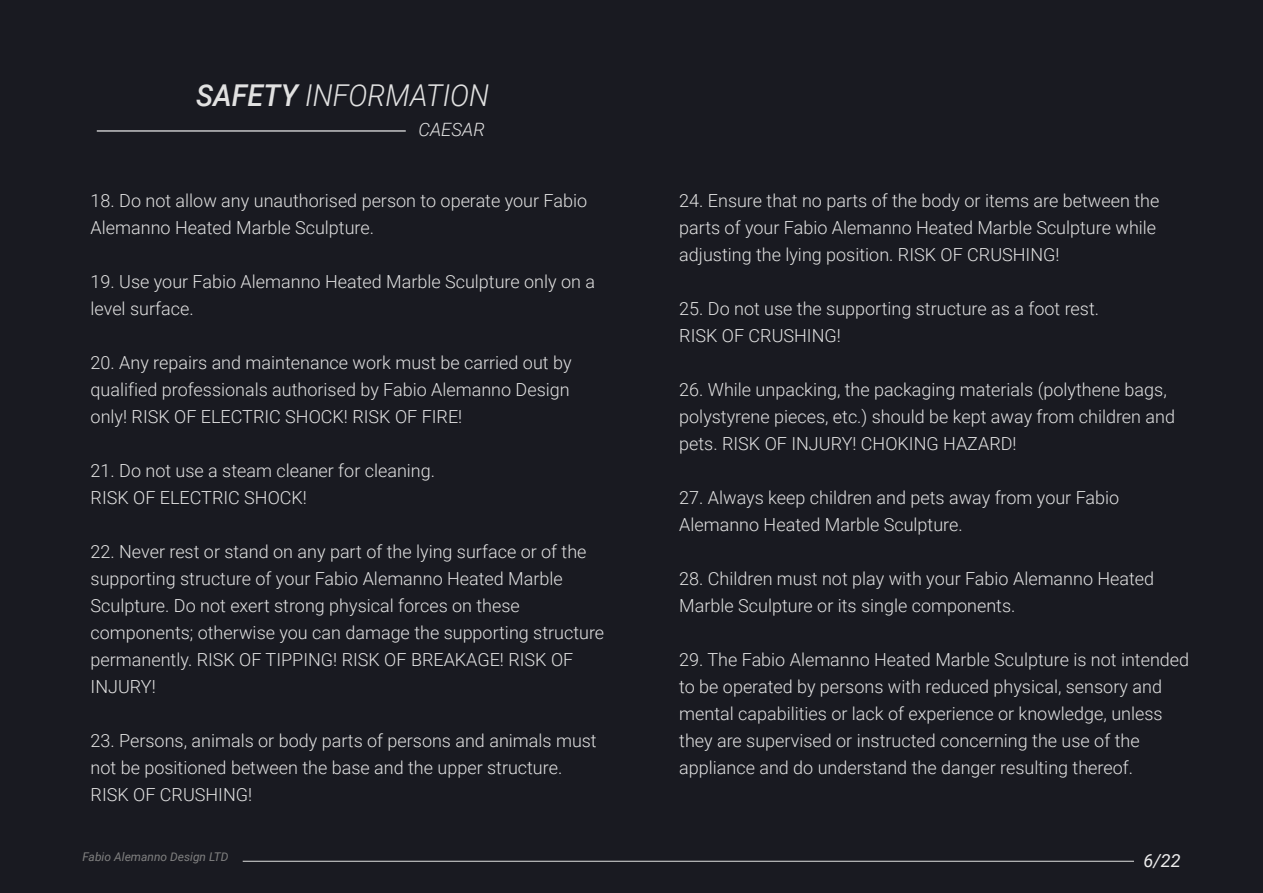
<style>
.page{position:relative;width:1263px;height:893px;background:#191a21}
.page>*{position:absolute;margin:0;border:0;box-sizing:border-box;transform-origin:0 0}
.t1{font:italic 300 30.15px "Roboto";color:#e1e1e1;scale:.96 1}
.t2{font:italic 300 18.45px "Roboto";color:#e1e1e1}
.t3{font:300 18px/27px "Roboto";color:#e1e1e1}
.t4{font:italic 18px "Roboto";color:#ededed}
.t5{font:italic 12px "Roboto";color:#808080}
.s1{font-weight:500}
</style>
<div class="page">
<hr style="left:243px;top:861px;width:891px;height:1px;background:#e1e1e1">
<hr style="left:97px;top:130px;width:309px;height:2px;background:#fff">
<h1 class="t1" style="left:196px;top:74px;width:307px"><span class="s1">SAFETY</span> INFORMATION</h1>
<p class="t2" style="left:418px;top:116px;width:68px">CAESAR</p>
<p class="t3" style="left:91px;top:187px;width:498px">18. Do not allow any unauthorised person to operate your Fabio<br>Alemanno Heated Marble Sculpture.</p>
<p class="t3" style="left:91px;top:268px;width:506px">19. Use your Fabio Alemanno Heated Marble Sculpture only on a level surface.</p>
<p class="t3" style="left:91px;top:349px;width:482px;text-align:justify">20. Any repairs and maintenance work must be carried out by qualified professionals authorised by Fabio Alemanno Design only! RISK OF ELECTRIC SHOCK! RISK OF FIRE!</p>
<p class="t3" style="left:91px;top:457px;width:346px">21. Do not use a steam cleaner for cleaning.<br>RISK OF ELECTRIC SHOCK!</p>
<p class="t3" style="left:91px;top:538px;width:515px">22. Never rest or stand on any part of the lying surface or of the supporting structure of your Fabio Alemanno Heated Marble Sculpture. Do not exert strong physical forces on these components; otherwise you can damage the supporting structure permanently. RISK OF TIPPING! RISK OF BREAKAGE! RISK OF INJURY!</p>
<p class="t3" style="left:91px;top:727px;width:508px">23. Persons, animals or body parts of persons and animals must not be positioned between the base and the upper structure.<br>RISK OF CRUSHING!</p>
<p class="t5" style="left:82px;top:848px;width:148px">Fabio Alemanno Design LTD</p>
<p class="t3" style="left:679px;top:187px;width:482px">24. Ensure that no parts of the body or items are between the parts of your Fabio Alemanno Heated Marble Sculpture while adjusting the lying position. RISK OF CRUSHING!</p>
<p class="t3" style="left:679px;top:295px;width:421px">25. Do not use the supporting structure as a foot rest.<br>RISK OF CRUSHING!</p>
<p class="t3" style="left:679px;top:376px;width:497px">26. While unpacking, the packaging materials (polythene bags, polystyrene pieces, etc.) should be kept away from children and pets. RISK OF INJURY! CHOKING HAZARD!</p>
<p class="t3" style="left:679px;top:484px;width:442px">27. Always keep children and pets away from your Fabio<br>Alemanno Heated Marble Sculpture.</p>
<p class="t3" style="left:679px;top:565px;width:476px">28. Children must not play with your Fabio Alemanno Heated<br>Marble Sculpture or its single components.</p>
<p class="t3" style="left:679px;top:646px;width:511px">29. The Fabio Alemanno Heated Marble Sculpture is not intended to be operated by persons with reduced physical, sensory and mental capabilities or lack of experience or knowledge, unless they are supervised or instructed concerning the use of the appliance and do understand the danger resulting thereof.</p>
<p class="t4" style="left:1144px;top:848px;width:38px">6/22</p>
</div>
